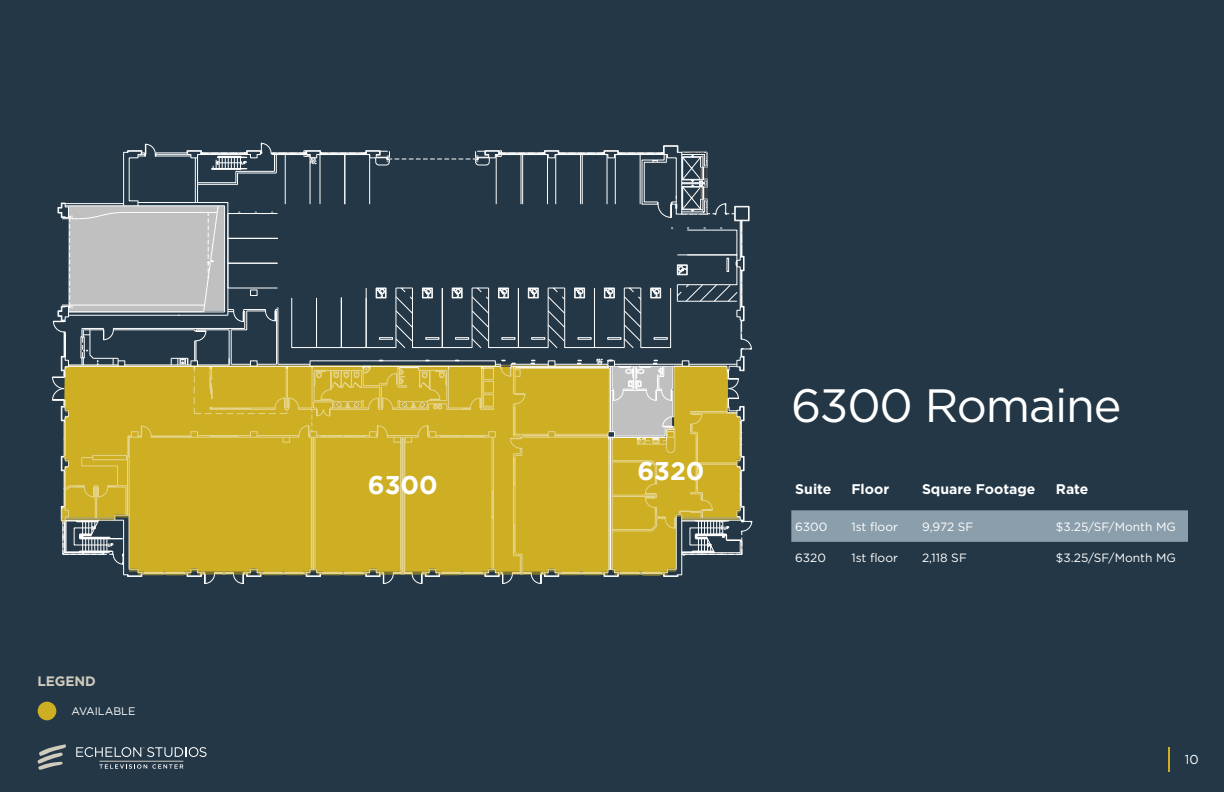
<style>
.page{position:relative;width:1224px;height:792px;background:#fff}
.page>*{position:absolute;margin:0;border:0;box-sizing:border-box;transform-origin:0 0}
.t1{font:46.7px "Gotham";letter-spacing:-.025em;color:#fff}
.t2{font:700 25.5px "Gotham";color:#fff}
.t3{font:700 14px "Gotham";color:#fff}
.t4{font:700 13.7px "Gotham";letter-spacing:-.01em;color:#cfcbbd}
.t5{font:12.9px "Gotham";color:#fff}
.t6{font:12px "Gotham";color:#fff}
.t7{font:10.9px "Gotham";color:#fff}
</style>
<div class="page">
<div style="left:0;top:727px;width:1224px;height:65px;background:#233746"></div>
<hr style="left:1168px;top:748px;width:2px;height:24px;background:#ceae22">
<svg style="left:99px;top:764px;width:84px;height:5px"></svg>
<hr style="left:99px;top:761px;width:84px;height:1px;background:#cfcbbd">
<svg style="left:38px;top:744px;width:28px;height:26px"></svg>
<svg style="left:76px;top:747px;width:131px;height:10px"></svg>
<div style="left:0;top:0;width:1224px;height:740px;background:#233746"></div>
<div style="left:791px;top:510px;width:397px;height:32px;background:#8a9eab"></div>
<div style="left:38px;top:702px;width:18px;height:18px;background:#ceae22;border-radius:50%"></div>
<svg style="left:52px;top:143px;width:700px;height:441px"></svg>
<p class="t4" style="left:38px;top:672px;width:60px">LEGEND</p>
<p class="t7" style="left:71px;top:705px;width:65px">AVAILABLE</p>
<h2 class="t2" style="left:368px;top:470px;width:71px">6300</h2>
<h2 class="t2" style="left:637px;top:456px;width:69px">6320</h2>
<h1 class="t1" style="left:791px;top:375px;width:332px">6300 Romaine</h1>
<p class="t3" style="left:795px;top:480px;width:38px">Suite</p>
<p class="t3" style="left:851px;top:480px;width:39px">Floor</p>
<p class="t3" style="left:922px;top:480px;width:115px">Square Footage</p>
<p class="t3" style="left:1056px;top:480px;width:34px">Rate</p>
<p class="t6" style="left:795px;top:519px;width:34px">6300</p>
<p class="t6" style="left:851px;top:519px;width:48px">1st floor</p>
<p class="t6" style="left:922px;top:519px;width:53px">9,972 SF</p>
<p class="t6" style="left:1056px;top:519px;width:121px">$3.25/SF/Month MG</p>
<p class="t6" style="left:795px;top:550px;width:32px">6320</p>
<p class="t6" style="left:851px;top:550px;width:48px">1st floor</p>
<p class="t6" style="left:922px;top:550px;width:46px">2,118 SF</p>
<p class="t6" style="left:1056px;top:550px;width:121px">$3.25/SF/Month MG</p>
<p class="t5" style="left:1185px;top:751px;width:15px">10</p>
</div>
